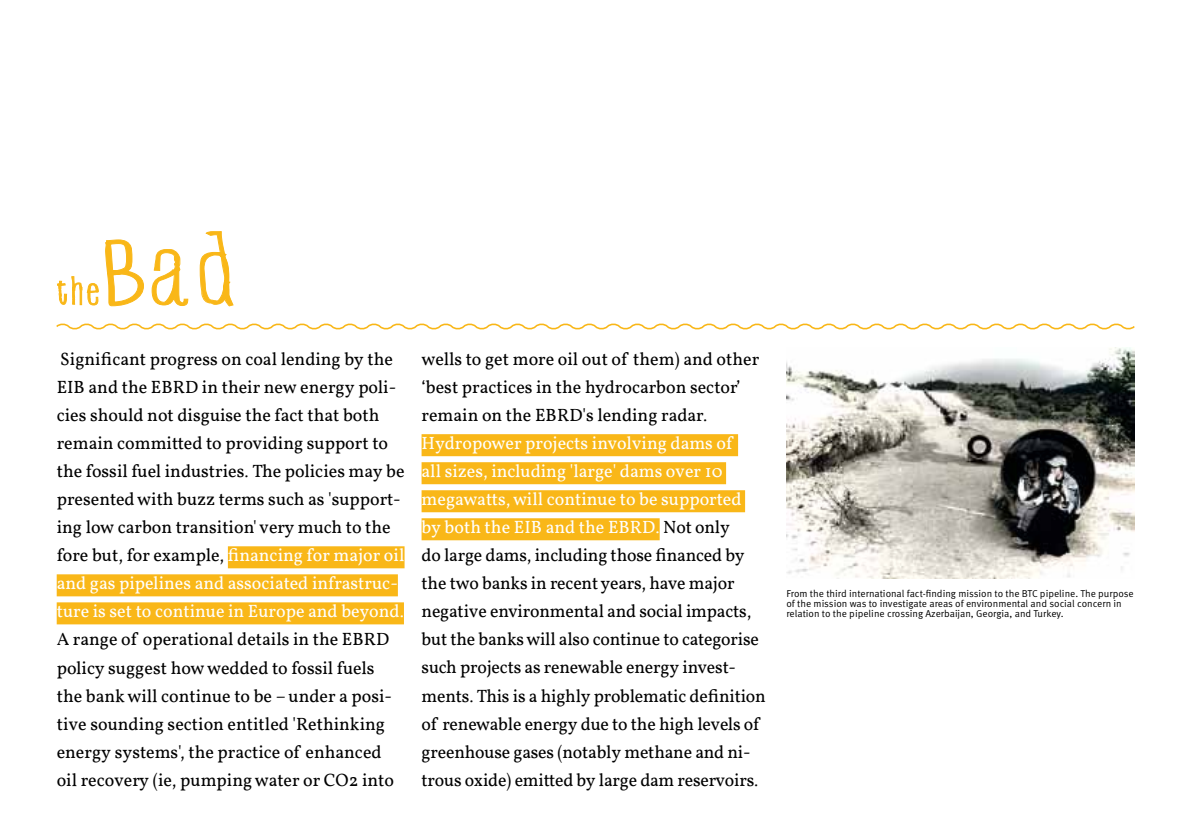
<style>
.page{position:relative;width:1191px;height:840px;background:#fff}
.page>*{position:absolute;margin:0;border:0;box-sizing:border-box;transform-origin:0 0}
.t1{font:100 120px "Greenbeans";color:#f9b718;scale:1.5 1}
.t2{font:100 46px "Greenbeans";color:#f9b718;scale:1.5 1}
.t3{font:18px/28px "Vollkorn";color:#000}
.t4{font:10px/10px "Meta Pro";color:#000}
.s1{color:#fff}
</style>
<div class="page">
<div style="left:228px;top:546px;width:176px;height:22px;background:#f9b718"></div>
<div style="left:57px;top:574px;width:341px;height:22px;background:#f9b718"></div>
<div style="left:57px;top:602px;width:347px;height:22px;background:#f9b718"></div>
<svg style="left:57px;top:276px;width:42px;height:29px"></svg>
<svg style="left:105px;top:239px;width:39px;height:67px"></svg>
<svg style="left:152px;top:249px;width:36px;height:57px"></svg>
<svg style="left:200px;top:231px;width:33px;height:75px"></svg>
<div style="left:421px;top:434px;width:317px;height:22px;background:#f9b718"></div>
<div style="left:421px;top:462px;width:305px;height:22px;background:#f9b718"></div>
<div style="left:421px;top:490px;width:324px;height:22px;background:#f9b718"></div>
<div style="left:421px;top:518px;width:238px;height:22px;background:#f9b718"></div>
<svg style="left:56px;top:323px;width:1079px;height:7px"></svg>
<img style="left:786px;top:347px;width:348px;height:231px">
<h1 class="t1" style="left:103px;top:208px;width:89px">Bad</h1>
<h2 class="t2" style="left:57px;top:267px;width:30px">the</h2>
<p class="t3" style="left:57px;top:345px;width:349px">Significant progress on coal lending by the EIB and the EBRD in their new energy poli&shy;cies should not disguise the fact that both remain committed to providing support to the fossil fuel industries. The policies may be presented with buzz terms such as 'support&shy;ing low carbon transition' very much to the fore but, for example, <span class="s1">financing for major oil and gas pipelines and associated infrastruc&shy;ture is set to continue in Europe and beyond.</span></p>
<p class="t3" style="left:57px;top:625px;width:339px">A range of operational details in the EBRD policy suggest how wedded to fossil fuels the bank will continue to be – under a posi&shy;tive sounding section entitled 'Rethinking energy systems', the practice of enhanced oil recovery (ie, pumping water or CO2 into</p>
<p class="t3" style="left:421px;top:345px;width:339px">wells to get more oil out of them) and other ‘best practices in the hydrocarbon sector’ remain on the EBRD's lending radar.</p>
<p class="t3" style="left:421px;top:429px;width:346px"><span class="s1">Hydropower projects involving dams of<br>all sizes, including 'large' dams over 10 megawatts, will continue to be supported<br>by both the EIB and the EBRD.</span> Not only<br>do large dams, including those financed by the two banks in recent years, have major negative environmental and social impacts, but the banks will also continue to categorise such projects as renewable energy invest&shy;ments. This is a highly problematic definition of renewable energy due to the high levels of greenhouse gases (notably methane and ni&shy;trous oxide) emitted by large dam reservoirs.</p>
<p class="t4" style="left:786px;top:588px;width:349px">From the third international fact-finding mission to the BTC pipeline. The purpose of the mission was to investigate areas of environmental and social concern in relation to the pipeline crossing Azerbaijan, Georgia, and Turkey.</p>
</div>
